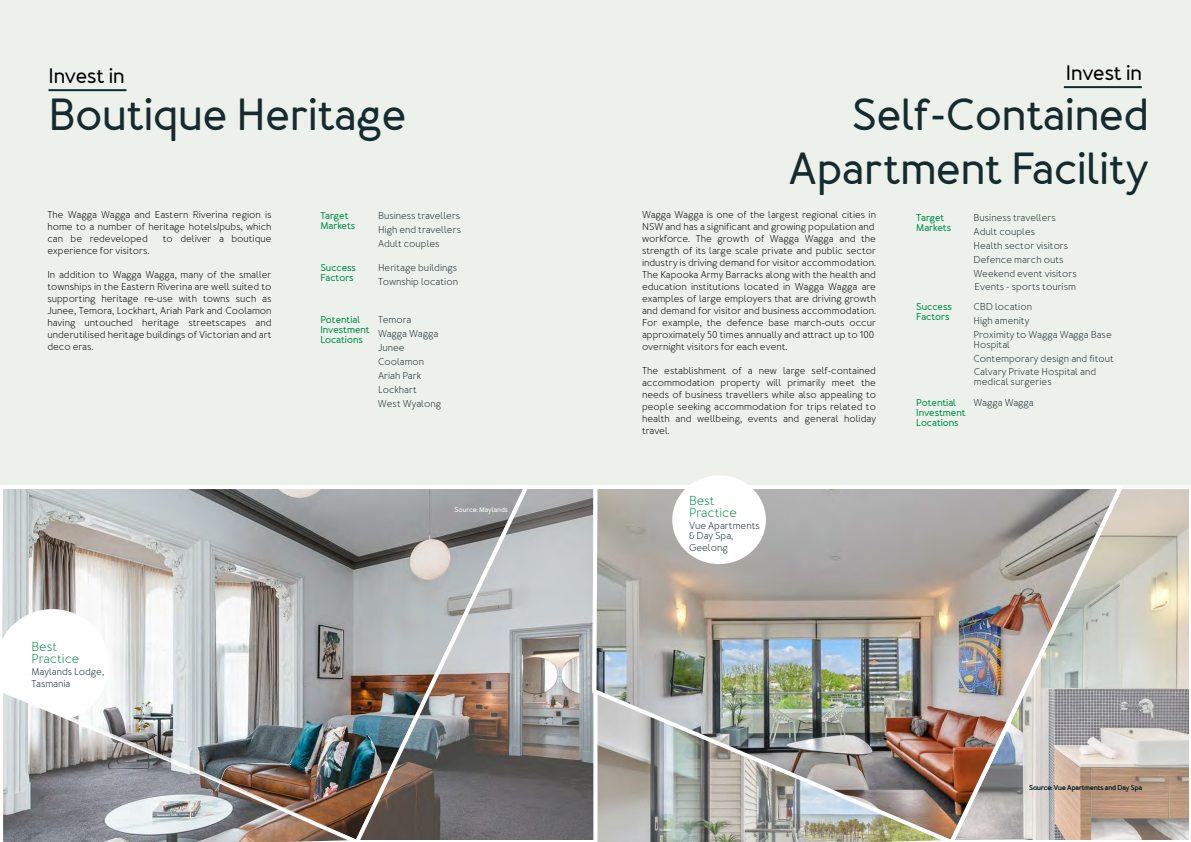
<style>
.page{position:relative;width:1191px;height:842px;background:#fff}
.page>*{position:absolute;margin:0;border:0;box-sizing:border-box;transform-origin:0 0}
.t1{font:700 45px/54px "Merlo Round";color:#152b2e;text-align:right}
.t2{font:700 21px "Merlo Round";color:#000}
.t3{font:13px/12px "Merlo Round";color:#008e49}
.t4{font:10px/12px "Merlo Round";color:#000;text-align:justify}
.t5{font:10px/14px "Merlo Round";color:#152b2e}
.t6{font:700 10px/10px "Merlo Round";color:#008e49}
.t7{font:700 7px "Merlo Round";color:#152b2e}
.t8{font:700 7px "Merlo Round";color:#fff}
</style>
<div class="page">
<div style="left:0;top:0;width:595px;height:487px;background:#edf1ec"></div>
<hr style="left:48px;top:89px;width:78px;height:2px;background:#152b2e">
<svg style="left:0;top:485px;width:351px;height:200px;background:#b7b8b7"></svg>
<img style="left:351px;top:485px;width:239px;height:355px">
<svg style="left:0;top:609px;width:109px;height:76px"></svg>
<img style="left:3px;top:685px;width:363px;height:157px">
<div style="left:595px;top:0;width:596px;height:487px;background:#edf1ec"></div>
<svg style="left:1127px;top:485px;width:64px;height:355px;background:#cac2b5"></svg>
<hr style="left:1063px;top:86px;width:78px;height:2px;background:#152b2e">
<img style="left:590px;top:485px;width:537px;height:357px">
<div style="left:672px;top:475px;width:94px;height:89px;background:#fff;border-radius:50%"></div>
<h2 class="t2" style="left:48px;top:63px;width:78px">Invest in</h2>
<h1 class="t1" style="left:48px;top:90px;width:359px">Boutique Heritage</h1>
<p class="t4" style="left:47px;top:209px;width:226px">The Wagga Wagga and Eastern Riverina region is home to a number of heritage hotels/pubs, which can be redeveloped</p>
<p class="t4" style="left:163px;top:233px;width:110px">to deliver a boutique</p>
<p class="t4" style="left:47px;top:245px;width:103px">experience for visitors.</p>
<p class="t4" style="left:47px;top:269px;width:226px">In addition to Wagga Wagga, many of the smaller townships in the Eastern Riverina are well suited to supporting heritage re-use with towns such as Junee, Temora, Lockhart, Ariah Park and Coolamon having untouched heritage streetscapes and underutilised heritage buildings of Victorian and art deco eras.</p>
<p class="t6" style="left:320px;top:211px;width:36px">Target<br>Markets</p>
<p class="t5" style="left:378px;top:209px;width:84px;text-align:justify">Business travellers High end travellers Adult couples</p>
<p class="t6" style="left:320px;top:263px;width:37px">Success<br>Factors</p>
<p class="t5" style="left:378px;top:261px;width:81px">Heritage buildings<br>Township location</p>
<p class="t6" style="left:320px;top:315px;width:51px">Potential<br>Investment<br>Locations</p>
<p class="t5" style="left:378px;top:313px;width:62px">Temora<br>Wagga Wagga<br>Junee<br>Coolamon<br>Ariah Park<br>Lockhart</p>
<p class="t5" style="left:378px;top:397px;width:65px">West Wyalong</p>
<p class="t8" style="left:454px;top:505px;width:55px">Source: Maylands</p>
<h3 class="t3" style="left:31px;top:641px;width:49px">Best<br>Practice</h3>
<p class="t5" style="left:31px;top:666px;width:74px;line-height:12px">Maylands Lodge,<br>Tasmania</p>
<h2 class="t2" style="left:1066px;top:60px;width:77px">Invest in</h2>
<h1 class="t1" style="left:788px;top:90px;width:362px">Self-Contained<br>Apartment Facility</h1>
<p class="t4" style="left:642px;top:209px;width:235px;text-align:left">Wagga Wagga is one of the largest regional cities in NSW and has a significant and growing population and workforce. The growth of Wagga Wagga and the strength of its large scale private and public sector industry is driving demand for visitor accommodation.<br>The Kapooka Army Barracks along with the health and education institutions located in Wagga Wagga are examples of large employers that are driving growth and demand for visitor and business accommodation.<br>For example, the defence base march-outs occur approximately 50 times annually and attract up to 100 overnight visitors for each event.</p>
<p class="t4" style="left:642px;top:365px;width:235px">The establishment of a new large self-contained accommodation property will primarily meet the needs of business travellers while also appealing to people seeking accommodation for trips related to health and wellbeing, events and general holiday travel.</p>
<h3 class="t3" style="left:689px;top:495px;width:49px">Best<br>Practice</h3>
<p class="t5" style="left:689px;top:521px;width:72px;line-height:10px">Vue Apartments &amp; Day Spa,</p>
<p class="t5" style="left:689px;top:541px;width:40px">Geelong</p>
<p class="t6" style="left:916px;top:213px;width:36px">Target<br>Markets</p>
<p class="t5" style="left:973px;top:210px;width:105px">Business travellers<br>Adult couples<br>Health sector visitors<br>Defence march outs<br>Weekend event visitors</p>
<p class="t6" style="left:916px;top:302px;width:37px">Success<br>Factors</p>
<p class="t5" style="left:973px;top:299px;width:140px">CBD location<br>High amenity<br>Proximity to Wagga Wagga Base</p>
<p class="t5" style="left:973px;top:337px;width:142px">Hospital<br>Contemporary design and fitout</p>
<p class="t6" style="left:916px;top:398px;width:51px">Potential<br>Investment<br>Locations</p>
<p class="t5" style="left:973px;top:395px;width:62px">Wagga Wagga</p>
<p class="t5" style="left:974px;top:280px;width:103px">Events - sports tourism</p>
<p class="t5" style="left:974px;top:367px;width:124px;line-height:10px">Calvary Private Hospital and medical surgeries</p>
<p class="t7" style="left:1029px;top:783px;width:114px">Source: Vue Apartments and Day Spa</p>
</div>
